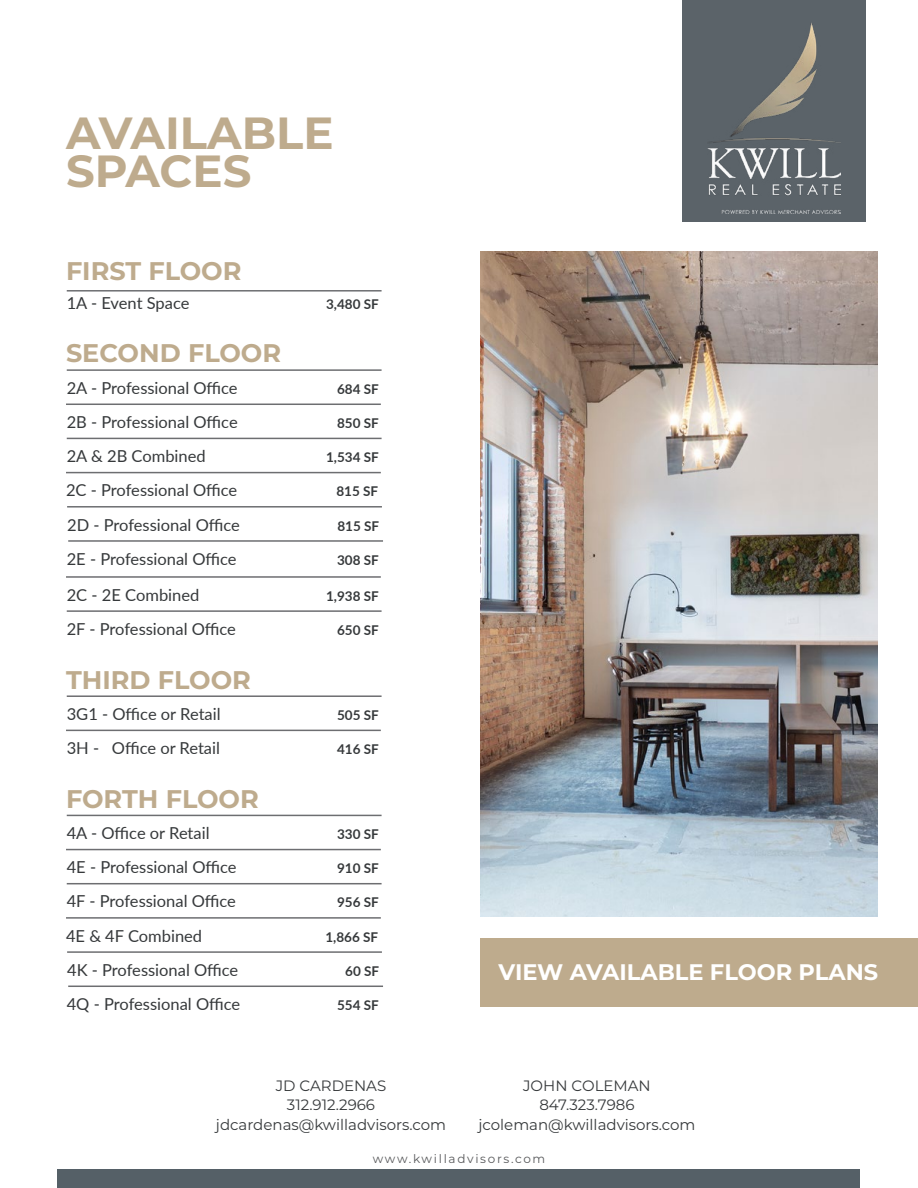
<style>
.page{position:relative;width:918px;height:1188px;background:#fff}
.page>*{position:absolute;margin:0;border:0;box-sizing:border-box;transform-origin:0 0}
.t1{font:700 45px/37.5px "Montserrat";color:#beab8d}
.t2{font:700 25.5px "Montserrat";color:#beab8d}
.t3{font:700 22.5px "Montserrat";color:#fff}
.t4{font:16.5px "Lato";color:#36393b}
.t5{font:15px/19.5px "Montserrat";color:#36393b;text-align:center}
.t6{font:700 13.5px "Lato";color:#36393b}
.t7{font:12px "Montserrat";letter-spacing:.14em;color:#58595b}
</style>
<div class="page">
<div style="left:58px;top:1170px;width:802px;height:18px;background:#556067"></div>
<img style="left:480px;top:251px;width:397px;height:665px">
<div style="left:682px;top:0;width:184px;height:221px;background:#5b6369"></div>
<img style="left:708px;top:22px;width:132px;height:191px">
<hr style="left:67px;top:290px;width:315px;height:2px;background:#6d6e71">
<hr style="left:67px;top:695px;width:315px;height:2px;background:#6d6e71">
<hr style="left:66px;top:730px;width:315px;height:1px;background:#6d6e71">
<hr style="left:67px;top:815px;width:315px;height:1px;background:#6d6e71">
<hr style="left:66px;top:849px;width:315px;height:1px;background:#6d6e71">
<hr style="left:67px;top:883px;width:315px;height:1px;background:#6d6e71">
<hr style="left:66px;top:917px;width:315px;height:2px;background:#6d6e71">
<hr style="left:67px;top:951px;width:315px;height:2px;background:#6d6e71">
<hr style="left:68px;top:986px;width:315px;height:1px;background:#6d6e71">
<hr style="left:67px;top:369px;width:315px;height:2px;background:#6d6e71">
<hr style="left:66px;top:404px;width:315px;height:1px;background:#6d6e71">
<hr style="left:67px;top:438px;width:315px;height:1px;background:#6d6e71">
<hr style="left:66px;top:576px;width:315px;height:2px;background:#6d6e71">
<hr style="left:66px;top:472px;width:315px;height:1px;background:#6d6e71">
<hr style="left:67px;top:506px;width:315px;height:2px;background:#6d6e71">
<hr style="left:68px;top:540px;width:315px;height:2px;background:#6d6e71">
<hr style="left:67px;top:610px;width:315px;height:2px;background:#6d6e71">
<div style="left:480px;top:938px;width:438px;height:69px;background:#beab8d"></div>
<h1 class="t1" style="left:66px;top:112px;width:269px">AVAILABLE<br>SPACES</h1>
<h2 class="t2" style="left:66px;top:253px;width:177px">FIRST FLOOR</h2>
<p class="t4" style="left:67px;top:291px;width:124px">1A - Event Space</p>
<p class="t6" style="left:326px;top:294px;width:54px">3,480 SF</p>
<h2 class="t2" style="left:66px;top:335px;width:217px">SECOND FLOOR</h2>
<p class="t4" style="left:67px;top:376px;width:172px">2A - Professional Office</p>
<p class="t6" style="left:337px;top:379px;width:43px">684 SF</p>
<p class="t4" style="left:67px;top:410px;width:172px">2B - Professional Office</p>
<p class="t6" style="left:337px;top:413px;width:43px">850 SF</p>
<p class="t4" style="left:67px;top:444px;width:140px">2A &amp; 2B Combined</p>
<p class="t6" style="left:326px;top:447px;width:54px">1,534 SF</p>
<p class="t4" style="left:66px;top:479px;width:173px">2C - Professional Office</p>
<p class="t6" style="left:336px;top:481px;width:43px">815 SF</p>
<p class="t4" style="left:67px;top:513px;width:174px">2D - Professional Office</p>
<p class="t6" style="left:337px;top:516px;width:43px">815 SF</p>
<p class="t4" style="left:67px;top:547px;width:171px">2E - Professional Office</p>
<p class="t6" style="left:337px;top:550px;width:43px">308 SF</p>
<p class="t4" style="left:67px;top:583px;width:134px">2C - 2E Combined</p>
<p class="t6" style="left:326px;top:586px;width:54px">1,938 SF</p>
<p class="t4" style="left:67px;top:617px;width:171px">2F - Professional Office</p>
<p class="t6" style="left:337px;top:620px;width:43px">650 SF</p>
<h2 class="t2" style="left:66px;top:661px;width:186px">THIRD FLOOR</h2>
<p class="t4" style="left:67px;top:702px;width:155px">3G1 - Office or Retail</p>
<p class="t6" style="left:337px;top:705px;width:43px">505 SF</p>
<p class="t4" style="left:67px;top:736px;width:155px">3H - Office or Retail</p>
<p class="t6" style="left:337px;top:739px;width:43px">416 SF</p>
<h2 class="t2" style="left:66px;top:780px;width:194px">FORTH FLOOR</h2>
<p class="t4" style="left:67px;top:821px;width:144px">4A - Office or Retail</p>
<p class="t6" style="left:337px;top:824px;width:43px">330 SF</p>
<p class="t4" style="left:67px;top:855px;width:171px">4E - Professional Office</p>
<p class="t6" style="left:337px;top:858px;width:43px">910 SF</p>
<p class="t4" style="left:67px;top:890px;width:171px">4F - Professional Office</p>
<p class="t6" style="left:337px;top:893px;width:43px">956 SF</p>
<p class="t4" style="left:66px;top:924px;width:138px">4E &amp; 4F Combined</p>
<p class="t6" style="left:325px;top:927px;width:54px">1,866 SF</p>
<p class="t4" style="left:67px;top:958px;width:173px">4K - Professional Office</p>
<p class="t6" style="left:345px;top:961px;width:35px">60 SF</p>
<p class="t4" style="left:67px;top:992px;width:175px">4Q - Professional Office</p>
<p class="t6" style="left:337px;top:995px;width:43px">554 SF</p>
<p class="t5" style="left:216px;top:1075px;width:232px">JD CARDENAS<br>312.912.2966 jdcardenas@kwilladvisors.com</p>
<h3 class="t3" style="left:499px;top:956px;width:381px">VIEW AVAILABLE FLOOR PLANS</h3>
<p class="t5" style="left:478px;top:1075px;width:219px">JOHN COLEMAN<br>847.323.7986 jcoleman@kwilladvisors.com</p>
<p class="t7" style="left:373px;top:1150px;width:174px">www.kwilladvisors.com</p>
</div>
